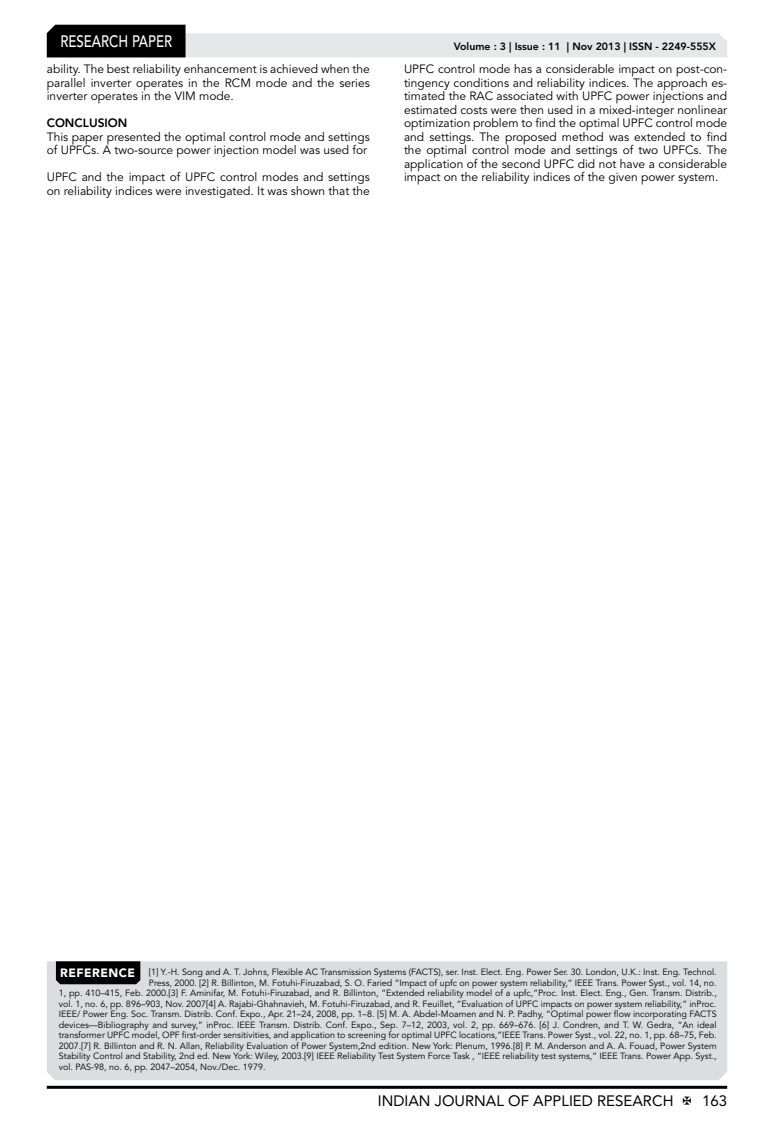
<style>
.page{position:relative;width:774px;height:1136px;background:#fff}
.page>*{position:absolute;margin:0;border:0;box-sizing:border-box;transform-origin:0 0}
.t1{font:500 16.5px "Avenir LT Std";color:#fff;scale:.8 1}
.t2{font:15px "Avenir LT Std";color:#000}
.t3{font:12px/13.5px "Avenir LT Std";color:#000;text-align:justify}
.t4{font:800 12px "Avenir LT Std";color:#000}
.t5{font:800 10.5px "Avenir LT Std";color:#000}
.t6{font:9px "Avenir LT Std";color:#000}
.s1{font-weight:900;font-size:12px;color:#fff}
</style>
<div class="page">
<hr style="left:47px;top:1085px;width:680px;height:3px;background:#000">
<svg style="left:47px;top:25px;width:680px;height:32px"></svg>
<div style="left:47px;top:961px;width:680px;height:119px;background:#dcddde"></div>
<div style="left:56px;top:961px;width:84px;height:23px;background:#000"></div>
<h1 class="t1" style="left:60px;top:32px;width:139px">RESEARCH PAPER</h1>
<h3 class="t3" style="left:47px;top:62px;width:325px">ability. The best reliability enhancement is achieved when the parallel inverter operates in the RCM mode and the series inverter operates in the VIM mode.</h3>
<h3 class="t4" style="left:47px;top:116px;width:82px">CONCLUSION</h3>
<h3 class="t3" style="left:47px;top:130px;width:325px">This paper presented the optimal control mode and settings of UPFCs. A two-source power injection model was used for</h3>
<h3 class="t3" style="left:47px;top:170px;width:325px">UPFC and the impact of UPFC control modes and settings on reliability indices were investigated. It was shown that the</h3>
<p class="t5" style="left:454px;top:41px;width:264px">Volume : 3 | Issue : 11 | Nov 2013 | ISSN - 2249-555X</p>
<p class="t3" style="left:404px;top:62px;width:325px">UPFC control mode has a considerable impact on post-con&shy;tingency conditions and reliability indices. The approach es&shy;timated the RAC associated with UPFC power injections and estimated costs were then used in a mixed-integer nonlinear optimization problem to find the optimal UPFC control mode and settings. The proposed method was extended to find the optimal control mode and settings of two UPFCs. The application of the second UPFC did not have a considerable impact on the reliability indices of the given power system.</p>
<p class="t6" style="left:60px;top:966px;width:658px"><span class="s1">REFERENCE</span> [1] Y.-H. Song and A. T. Johns, Flexible AC Transmission Systems (FACTS), ser. Inst. Elect. Eng. Power Ser. 30. London, U.K.: Inst. Eng. Technol.</p>
<p class="t6" style="left:149px;top:977px;width:569px">Press, 2000. [2] R. Billinton, M. Fotuhi-Firuzabad, S. O. Faried “Impact of upfc on power system reliability,” IEEE Trans. Power Syst., vol. 14, no.</p>
<p class="t6" style="left:59px;top:987px;width:660px">1, pp. 410–415, Feb. 2000.[3] F. Aminifar, M. Fotuhi-Firuzabad, and R. Billinton, “Extended reliability model of a upfc,”Proc. Inst. Elect. Eng., Gen. Transm. Distrib.,</p>
<p class="t6" style="left:59px;top:998px;width:660px">vol. 1, no. 6, pp. 896–903, Nov. 2007[4] A. Rajabi-Ghahnavieh, M. Fotuhi-Firuzabad, and R. Feuillet, “Evaluation of UPFC impacts on power system reliability,” inProc.</p>
<p class="t6" style="left:59px;top:1008px;width:660px">IEEE/ Power Eng. Soc. Transm. Distrib. Conf. Expo., Apr. 21–24, 2008, pp. 1–8. [5] M. A. Abdel-Moamen and N. P. Padhy, “Optimal power flow incorporating FACTS</p>
<p class="t6" style="left:59px;top:1019px;width:660px">devices—Bibliography and survey,” inProc. IEEE Transm. Distrib. Conf. Expo., Sep. 7–12, 2003, vol. 2, pp. 669–676. [6] J. Condren, and T. W. Gedra, “An ideal</p>
<p class="t6" style="left:59px;top:1029px;width:659px">transformer UPFC model, OPF first-order sensitivities, and application to screening for optimal UPFC locations,”IEEE Trans. Power Syst., vol. 22, no. 1, pp. 68–75, Feb.</p>
<p class="t6" style="left:59px;top:1040px;width:660px">2007.[7] R. Billinton and R. N. Allan, Reliability Evaluation of Power System,2nd edition. New York: Plenum, 1996.[8] P. M. Anderson and A. A. Fouad, Power System</p>
<p class="t6" style="left:59px;top:1050px;width:659px">Stability Control and Stability, 2nd ed. New York: Wiley, 2003.[9] IEEE Reliability Test System Force Task , “IEEE reliability test systems,” IEEE Trans. Power App. Syst.,</p>
<p class="t6" style="left:59px;top:1061px;width:208px">vol. PAS-98, no. 6, pp. 2047–2054, Nov./Dec. 1979.</p>
<h2 class="t2" style="left:378px;top:1091px;width:297px">INDIAN JOURNAL OF APPLIED RESEARCH</h2>
<h2 class="t2" style="left:702px;top:1091px;width:27px">163</h2>
</div>
